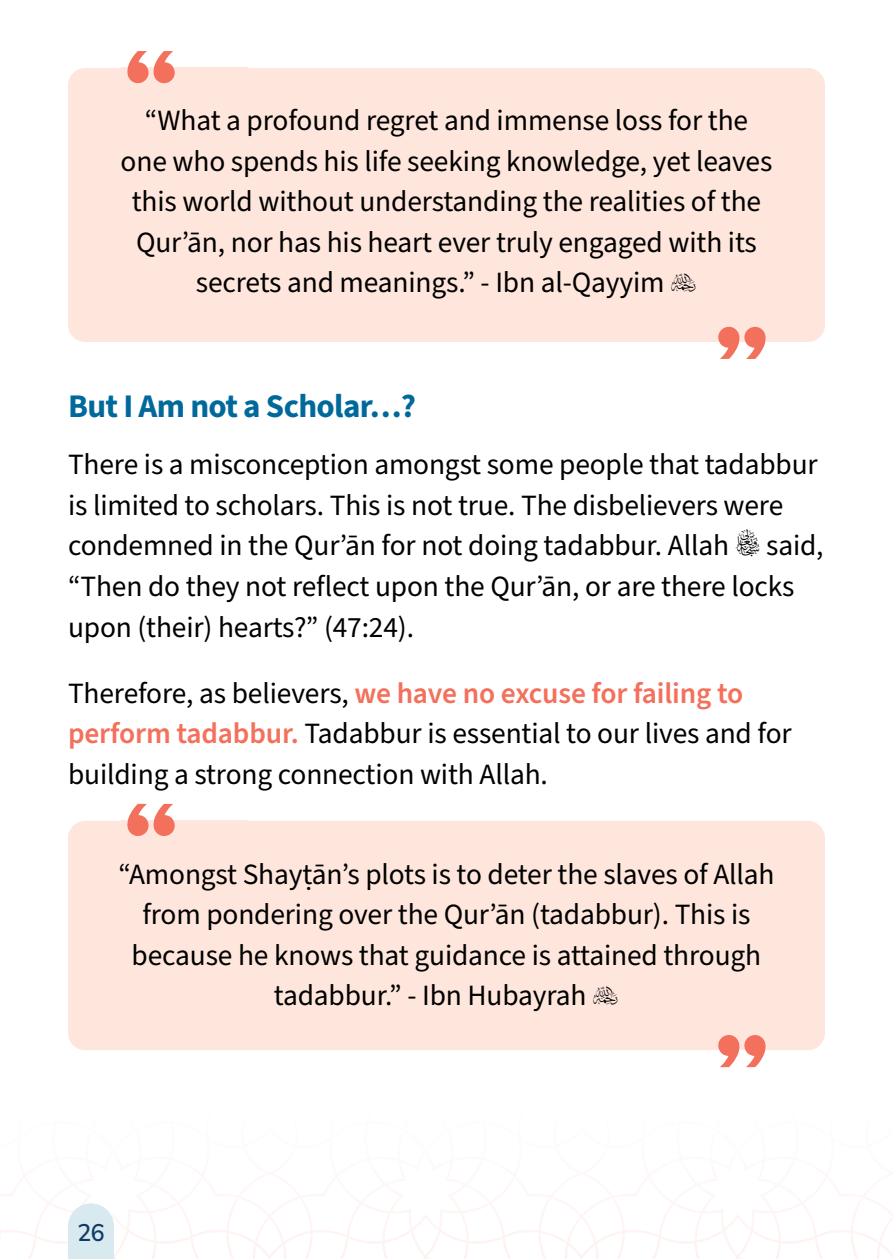
<style>
.page{position:relative;width:893px;height:1259px;background:#fff}
.page>*{position:absolute;margin:0;border:0;box-sizing:border-box;transform-origin:0 0}
.t1{font:700 33px "Source Sans 3";letter-spacing:-.02em;color:#00699c}
.t2{font:29.4px/40.5px "Source Sans Pro";letter-spacing:-.005em;color:#000}
.t3{font:200 24px "Mulish";color:#0f3c63;scale:.96 1}
.s1{font-weight:600;color:#f3705c}
</style>
<div class="page">
<svg style="left:0;top:1212px;width:892px;height:47px"></svg>
<svg style="left:68px;top:1203px;width:46px;height:56px"></svg>
<div style="left:68px;top:821px;width:757px;height:229px;background:#fee6dd;border-radius:17px"></div>
<svg style="left:121px;top:804px;width:126px;height:32px"></svg>
<svg style="left:718px;top:1035px;width:48px;height:32px"></svg>
<div style="left:68px;top:68px;width:757px;height:274px;background:#fee6dd;border-radius:17px"></div>
<svg style="left:121px;top:51px;width:126px;height:33px"></svg>
<svg style="left:718px;top:326px;width:48px;height:33px"></svg>
<p class="t2" style="left:145px;top:101px;width:605px">“What a profound regret and immense loss for the</p>
<p class="t2" style="left:121px;top:142px;width:653px">one who spends his life seeking knowledge, yet leaves</p>
<p class="t2" style="left:132px;top:182px;width:631px">this world without understanding the realities of the</p>
<p class="t2" style="left:136px;top:223px;width:622px">Qur’ān, nor has his heart ever truly engaged with its</p>
<p class="t2" style="left:196px;top:263px;width:470px">secrets and meanings.” - Ibn al-Qayyim</p>
<p class="t1" style="left:68px;top:384px;width:350px">But I Am not a Scholar…?</p>
<p class="t2" style="left:68px;top:445px;width:751px">There is a misconception amongst some people that tadabbur is limited to scholars. This is not true. The disbelievers were condemned in the Qur’ān for not doing tadabbur. Allah</p>
<p class="t2" style="left:68px;top:526px;width:757px;text-indent:698px">said, “Then do they not reflect upon the Qur’ān, or are there locks upon (their) hearts?” (47:24).</p>
<p class="t2" style="left:68px;top:673px;width:725px">Therefore, as believers, <span class="s1">we have no excuse for failing to perform tadabbur.</span> Tadabbur is essential to our lives and for building a strong connection with Allah.</p>
<p class="t2" style="left:118px;top:854px;width:658px">“Amongst Shayṭān’s plots is to deter the slaves of Allah</p>
<p class="t2" style="left:142px;top:895px;width:610px">from pondering over the Qur’ān (tadabbur). This is</p>
<p class="t2" style="left:132px;top:935px;width:631px">because he knows that guidance is attained through</p>
<p class="t2" style="left:274px;top:976px;width:314px">tadabbur.” - Ibn Hubayrah</p>
<p class="t3" style="left:77px;top:1215px;width:30px">26</p>
</div>
